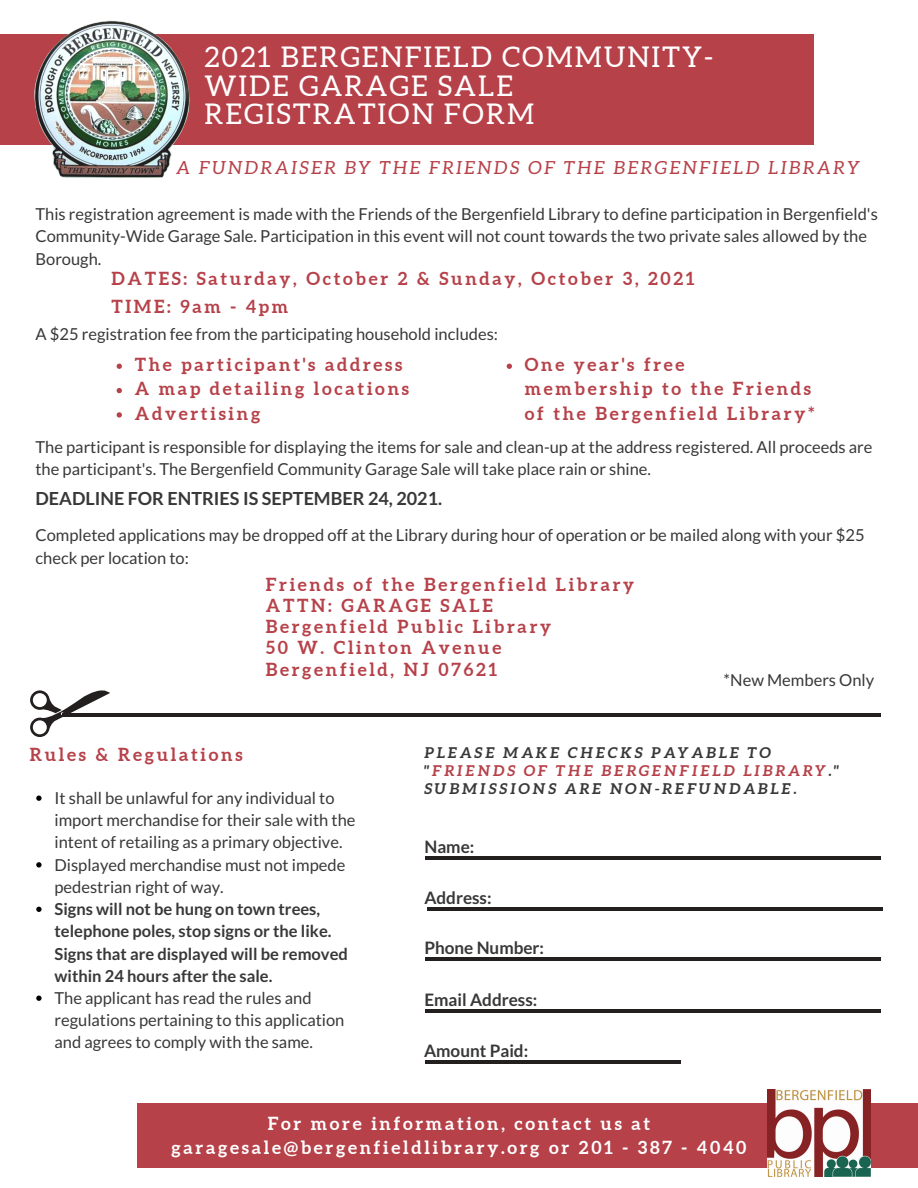
<style>
.page{position:relative;width:918px;height:1188px;background:#fff}
.page>*{position:absolute;margin:0;border:0;box-sizing:border-box;transform-origin:0 0}
.t1{font:28.5px/28.5px "Aleo";letter-spacing:.07em;color:#fff}
.t2{font:700 18px/24.3px "Aleo";letter-spacing:.15em;color:#b64149}
.t3{font:700 18px/24.3px "Aleo";letter-spacing:.15em;color:#fff;text-align:center}
.t4{font:italic 18px "Aleo";letter-spacing:.15em;color:#b64149}
.t5{font:700 18px "Lato";color:#383838}
.t6{font:700 17.1px "Lato";color:#383838}
.t7{font:16.5px/22.2px "Lato";color:#383838}
.t8{font:700 16.5px/22.2px "Lato";color:#383838}
.t9{font:italic 700 15px "Aleo";letter-spacing:.15em;color:#383838}
.t10{font:italic 700 15px "Aleo";letter-spacing:.15em;color:#b64149}
.s1{color:#383838}
</style>
<div class="page">
<div style="left:0;top:34px;width:814px;height:110px;background:#b64149"></div>
<img style="left:30px;top:20px;width:163px;height:158px">
<svg style="left:30px;top:690px;width:80px;height:47px"></svg>
<hr style="left:63px;top:713px;width:818px;height:3px;background:#231f1f">
<hr style="left:426px;top:856px;width:455px;height:4px;background:#231f1f">
<hr style="left:425px;top:1061px;width:256px;height:3px;background:#231f1f">
<div style="left:137px;top:1103px;width:781px;height:64px;background:#b64149"></div>
<img style="left:768px;top:1090px;width:102px;height:86px">
<svg style="left:117px;top:364px;width:5px;height:5px"></svg>
<svg style="left:117px;top:388px;width:5px;height:5px"></svg>
<svg style="left:117px;top:412px;width:5px;height:6px"></svg>
<svg style="left:507px;top:364px;width:5px;height:5px"></svg>
<hr style="left:427px;top:907px;width:456px;height:4px;background:#231f1f">
<hr style="left:426px;top:957px;width:455px;height:4px;background:#231f1f">
<hr style="left:426px;top:1009px;width:455px;height:4px;background:#231f1f">
<svg style="left:36px;top:796px;width:6px;height:5px"></svg>
<svg style="left:36px;top:862px;width:6px;height:6px"></svg>
<svg style="left:36px;top:907px;width:6px;height:5px"></svg>
<svg style="left:36px;top:996px;width:6px;height:5px"></svg>
<p class="t1" style="left:204px;top:43px;width:511px">2021 BERGENFIELD COMMUNITY-<br>WIDE GARAGE SALE</p>
<p class="t1" style="left:204px;top:100px;width:331px">REGISTRATION FORM</p>
<p class="t4" style="left:176px;top:158px;width:685px">A FUNDRAISER BY THE FRIENDS OF THE BERGENFIELD LIBRARY</p>
<p class="t7" style="left:36px;top:203px;width:844px">This registration agreement is made with the Friends of the Bergenfield Library to define participation in Bergenfield's<br>Community-Wide Garage Sale. Participation in this event will not count towards the two private sales allowed by the<br>Borough.</p>
<p class="t2" style="left:111px;top:267px;width:585px">DATES: Saturday, October 2 &amp; Sunday, October 3, 2021</p>
<p class="t7" style="left:36px;top:322px;width:464px">A $25 registration fee from the participating household includes:</p>
<p class="t2" style="left:135px;top:352px;width:269px">The participant's address</p>
<p class="t2" style="left:135px;top:377px;width:276px">A map detailing locations</p>
<p class="t2" style="left:135px;top:401px;width:127px">Advertising</p>
<p class="t2" style="left:111px;top:294px;width:179px">TIME: 9am - 4pm</p>
<p class="t2" style="left:525px;top:352px;width:291px">One year's free membership to the Friends of the Bergenfield Library*</p>
<p class="t7" style="left:36px;top:435px;width:839px">The participant is responsible for displaying the items for sale and clean-up at the address registered. All proceeds are the participant's. The Bergenfield Community Garage Sale will take place rain or shine.</p>
<p class="t5" style="left:36px;top:488px;width:408px">DEADLINE FOR ENTRIES IS SEPTEMBER 24, 2021.</p>
<p class="t7" style="left:36px;top:524px;width:831px">Completed applications may be dropped off at the Library during hour of operation or be mailed along with your $25 check per location to:</p>
<p class="t2" style="left:266px;top:572px;width:370px">Friends of the Bergenfield Library</p>
<p class="t2" style="left:266px;top:593px;width:228px">ATTN: GARAGE SALE</p>
<p class="t2" style="left:266px;top:614px;width:287px">Bergenfield Public Library</p>
<p class="t2" style="left:266px;top:636px;width:237px">50 W. Clinton Avenue</p>
<p class="t2" style="left:266px;top:657px;width:233px">Bergenfield, NJ 07621</p>
<p class="t7" style="left:724px;top:668px;width:152px">*New Members Only</p>
<p class="t2" style="left:30px;top:742px;width:214px">Rules &amp; Regulations</p>
<p class="t7" style="left:55px;top:787px;width:303px">It shall be unlawful for any individual to import merchandise for their sale with the intent of retailing as a primary objective.</p>
<p class="t7" style="left:55px;top:853px;width:292px">Displayed merchandise must not impede pedestrian right of way.</p>
<p class="t8" style="left:55px;top:898px;width:295px">Signs will not be hung on town trees, telephone poles, stop signs or the like.<br>Signs that are displayed will be removed within 24 hours after the sale.</p>
<p class="t7" style="left:55px;top:987px;width:291px">The applicant has read the rules and regulations pertaining to this application and agrees to comply with the same.</p>
<p class="t9" style="left:424px;top:744px;width:349px">PLEASE MAKE CHECKS PAYABLE TO</p>
<p class="t10" style="left:424px;top:761px;width:417px"><span class="s1">"</span>FRIENDS OF THE BERGENFIELD LIBRARY<span class="s1">."</span></p>
<p class="t9" style="left:424px;top:779px;width:374px">SUBMISSIONS ARE NON-REFUNDABLE.</p>
<p class="t6" style="left:424px;top:836px;width:51px">Name:</p>
<p class="t6" style="left:424px;top:887px;width:69px">Address:</p>
<p class="t6" style="left:424px;top:937px;width:121px">Phone Number:</p>
<p class="t6" style="left:424px;top:989px;width:114px">Email Address:</p>
<p class="t6" style="left:424px;top:1040px;width:106px">Amount Paid:</p>
<p class="t3" style="left:172px;top:1111px;width:576px">For more information, contact us at garagesale@bergenfieldlibrary.org or 201 - 387 - 4040</p>
</div>
